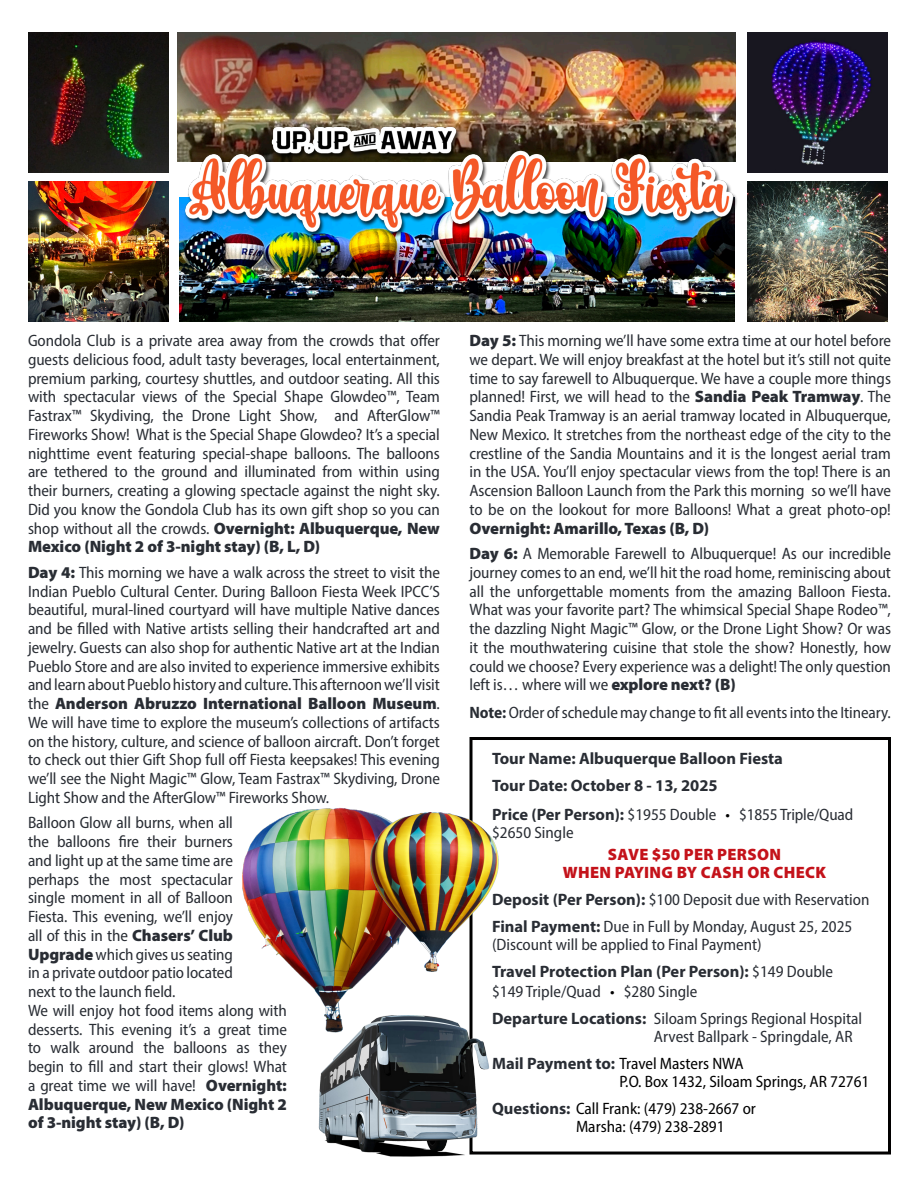
<style>
.page{position:relative;width:918px;height:1188px;background:#fff}
.page>*{position:absolute;margin:0;border:0;box-sizing:border-box;transform-origin:0 0}
.t1{font:semi-condensed 16.5px/18.8px "Myriad Pro";letter-spacing:-.005em;color:#292d34;text-align:justify}
.t2{font:semi-condensed 16.5px/18px "Myriad Pro";color:#010000}
.t3{font:700 16.5px "Myriad Pro";color:#292d34}
.t4{font:900 16.5px/18px "Myriad Pro";letter-spacing:.02em;color:#c4121a;text-align:center}
.s1{font-weight:900;font-stretch:normal}
.s2{font-weight:700}
.s3{font-weight:700;font-stretch:normal}
.s4{color:#010000}
.s5{font-weight:700;font-stretch:normal;color:#292d34}
</style>
<div class="page">
<img style="left:178px;top:32px;width:558px;height:129px">
<img style="left:747px;top:181px;width:141px;height:141px">
<img style="left:180px;top:197px;width:555px;height:125px">
<img style="left:747px;top:32px;width:141px;height:141px">
<img style="left:28px;top:181px;width:140px;height:141px">
<img style="left:28px;top:32px;width:140px;height:141px">
<div style="left:470px;top:737px;width:421px;height:418px;border:3px solid #010000"></div>
<img style="left:242px;top:808px;width:184px;height:207px">
<img style="left:318px;top:1015px;width:174px;height:142px">
<img style="left:371px;top:813px;width:128px;height:158px">
<img style="left:182px;top:123px;width:555px;height:116px">
<p class="t1" style="left:28px;top:331px;width:413px">Gondola Club is a private area away from the crowds that offer guests delicious food, adult tasty beverages, local entertainment, premium parking, courtesy shuttles, and outdoor seating. All this with spectacular views of the Special Shape Glowdeo™, Team Fastrax™ Skydiving, the Drone Light Show, and AfterGlow™ Fireworks Show! What is the Special Shape Glowdeo? It’s a special nighttime event featuring special-shape balloons. The balloons are tethered to the ground and illuminated from within using their burners, creating a glowing spectacle against the night sky.<br>Did you know the Gondola Club has its own gift shop so you can shop without all the crowds. <span class="s1">Overnight: Albuquerque, New Mexico (Night 2 of 3-night stay) (B, L, D)</span></p>
<p class="t1" style="left:28px;top:563px;width:413px"><span class="s1">Day 4:</span> This morning we have a walk across the street to visit the Indian Pueblo Cultural Center. During Balloon Fiesta Week IPCC’S beautiful, mural-lined courtyard will have multiple Native dances and be filled with Native artists selling their handcrafted art and jewelry. Guests can also shop for authentic Native art at the Indian Pueblo Store and are also invited to experience immersive exhibits and learn about Pueblo history and culture. This afternoon we’ll visit the <span class="s1">Anderson Abruzzo International Balloon Museum</span>.<br>We will have time to explore the museum’s collections of artifacts on the history, culture, and science of balloon aircraft. Don’t forget to check out thier Gift Shop full off Fiesta keepsakes! This evening we’ll see the Night Magic™ Glow, Team Fastrax™ Skydiving, Drone Light Show and the AfterGlow™ Fireworks Show.</p>
<p class="t1" style="left:28px;top:813px;width:206px">Balloon Glow all burns, when all the balloons fire their burners and light up at the same time are perhaps the most spectacular single moment in all of Balloon Fiesta. This evening, we’ll enjoy all of this in the <span class="s1">Chasers’ Club Upgrade</span> which gives us seating in a private outdoor patio located next to the launch field.</p>
<p class="t1" style="left:28px;top:1001px;width:260px">We will enjoy hot food items along with desserts. This evening it’s a great time to walk around the balloons as they begin to fill and start their glows! What a great time we will have! <span class="s1">Overnight:<br>Albuquerque, New Mexico (Night 2 of 3-night stay) (B, D)</span></p>
<p class="t1" style="left:470px;top:331px;width:423px"><span class="s1">Day 5:</span> This morning we’ll have some extra time at our hotel before we depart. We will enjoy breakfast at the hotel but it’s still not quite time to say farewell to Albuquerque. We have a couple more things planned! First, we will head to the <span class="s1">Sandia Peak Tramway</span>. The Sandia Peak Tramway is an aerial tramway located in Albuquerque, New Mexico. It stretches from the northeast edge of the city to the crestline of the Sandia Mountains and it is the longest aerial tram in the USA. You’ll enjoy spectacular views from the top! There is an Ascension Balloon Launch from the Park this morning so we’ll have to be on the lookout for more Balloons! What a great photo-op!<br><span class="s1">Overnight: Amarillo, Texas (B, D)</span></p>
<p class="t1" style="left:470px;top:544px;width:423px"><span class="s1">Day 6:</span> A Memorable Farewell to Albuquerque! As our incredible journey comes to an end, we’ll hit the road home, reminiscing about all the unforgettable moments from the amazing Balloon Fiesta.<br>What was your favorite part? The whimsical Special Shape Rodeo™, the dazzling Night Magic™ Glow, or the Drone Light Show? Or was it the mouthwatering cuisine that stole the show? Honestly, how could we choose? Every experience was a delight! The only question left is… where will we <span class="s1">explore next? (B)</span></p>
<p class="t1" style="left:470px;top:703px;width:423px"><span class="s2">Note:</span> Order of schedule may change to fit all events into the Itineary.</p>
<p class="t3" style="left:492px;top:748px;width:293px">Tour Name: Albuquerque Balloon Fiesta</p>
<p class="t3" style="left:492px;top:775px;width:227px">Tour Date: October 8 - 13, 2025</p>
<p class="t1" style="left:492px;top:805px;width:363px;line-height:18px"><span class="s3">Price (Per Person):</span> $1955 Double <span class="s4">•</span> $1855 Triple/Quad $2650 Single</p>
<p class="t4" style="left:563px;top:845px;width:265px">SAVE $50 PER PERSON<br>WHEN PAYING BY CASH OR CHECK</p>
<p class="t1" style="left:492px;top:890px;width:379px"><span class="s3">Deposit (Per Person):</span> $100 Deposit due with Reservation</p>
<p class="t1" style="left:492px;top:918px;width:362px;line-height:18px"><span class="s3">Final Payment:</span> Due in Full by Monday, August 25, 2025 (Discount will be applied to Final Payment)</p>
<p class="t1" style="left:492px;top:962px;width:343px;line-height:19.5px"><span class="s3">Travel Protection Plan (Per Person):</span> $149 Double $149 Triple/Quad <span class="s4">•</span> $280 Single</p>
<p class="t1" style="left:654px;top:1009px;width:210px;line-height:18px;text-indent:-162px"><span class="s3">Departure Locations:</span> Siloam Springs Regional Hospital<br>Arvest Ballpark - Springdale, AR</p>
<p class="t2" style="left:619px;top:1054px;width:251px;text-indent:-127px"><span class="s5">Mail Payment to:</span> Travel Masters NWA<br>P.O. Box 1432, Siloam Springs, AR 72761</p>
<p class="t2" style="left:576px;top:1099px;width:181px;text-indent:-84px"><span class="s5">Questions:</span> Call Frank: (479) 238-2667 or<br>Marsha: (479) 238-2891</p>
</div>
